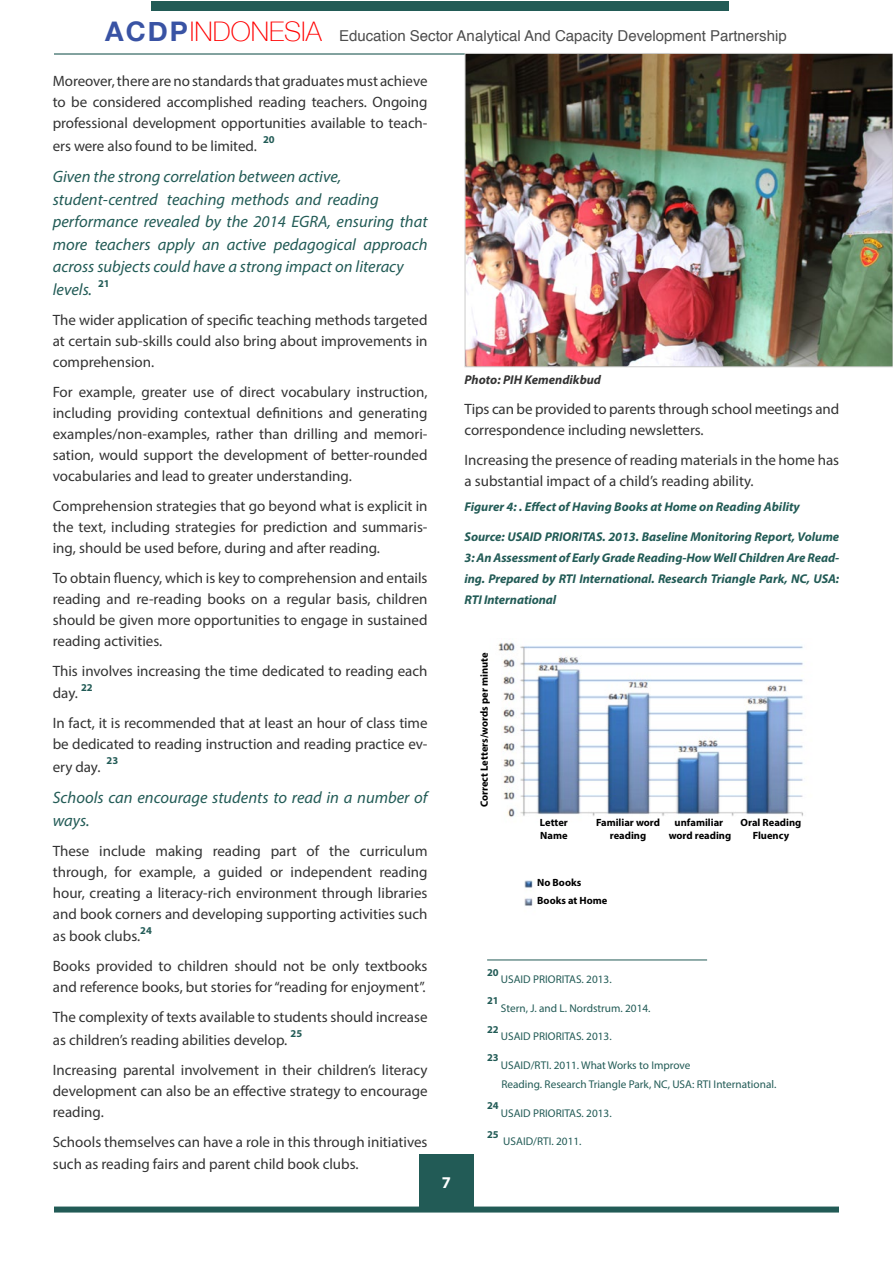
<style>
.page{position:relative;width:893px;height:1263px;background:#fff}
.page>*{position:absolute;margin:0;border:0;box-sizing:border-box;transform-origin:0 0}
.t1{font:italic 16.5px/22.5px "Myriad Pro";color:#225b56}
.t2{font:700 16.5px "Myriad Pro";color:#fff}
.t3{font:15px/21px "Myriad Pro";color:#333;text-align:justify}
.t4{font:15px "Helvetica";color:#4d4d4d}
.t5{font:italic 700 12.75px/21px "Myriad Pro";color:#225b56;text-align:justify}
.t6{font:italic 700 12.75px "Myriad Pro";color:#333}
.t7{font:11.25px/19.5px "Myriad Pro";color:#225b56}
.t8{font:700 10.5px/12.6px "Myriad Pro";color:#000;text-align:center}
.t9{font:700 10.5px "Myriad Pro";color:#225b56}
.s1{font-family:"Helvetica Neue";font-weight:700;font-size:27px;color:#3953a4}
.s2{font-family:"Helvetica Neue";font-weight:100;font-size:27px;color:#f00}
</style>
<div class="page">
<div style="left:151px;top:1px;width:578px;height:9px;background:#225b56"></div>
<hr style="left:54px;top:53px;width:785px;height:2px;background:#225b56">
<div style="left:54px;top:1206px;width:785px;height:6px;background:#225b56"></div>
<div style="left:419px;top:1154px;width:55px;height:54px;background:#225b56"></div>
<img style="left:467px;top:55px;width:424px;height:310px">
<div style="left:465px;top:53px;width:428px;height:314px;border:1px solid #ccc"></div>
<hr style="left:487px;top:960px;width:220px;height:1px;background:#225b56">
<img style="left:498px;top:642px;width:305px;height:264px">
<p class="t4" style="left:105px;top:24px;width:683px"><span class="s1">ACDP</span><span class="s2">INDONESIA</span> Education Sector Analytical And Capacity Development Partnership</p>
<p class="t3" style="left:53px;top:70px;width:376px">Moreover, there are no standards that graduates must achieve to be considered accomplished reading teachers. Ongoing professional development opportunities available to teach-</p>
<p class="t3" style="left:53px;top:135px;width:206px">ers were also found to be limited.</p>
<p class="t9" style="left:263px;top:133px;width:13px">20</p>
<p class="t1" style="left:53px;top:165px;width:376px">Given the strong correlation between active, student-centred teaching methods and reading performance revealed by the 2014 EGRA, ensuring that more teachers apply an active pedagogical approach across subjects could have a strong impact on literacy levels.</p>
<p class="t9" style="left:98px;top:277px;width:13px">21</p>
<p class="t3" style="left:53px;top:309px;width:376px">The wider application of specific teaching methods targeted at certain sub-skills could also bring about improvements in comprehension.</p>
<p class="t3" style="left:53px;top:381px;width:376px">For example, greater use of direct vocabulary instruction, including providing contextual definitions and generating examples/non-examples, rather than drilling and memori&shy;sation, would support the development of better-rounded vocabularies and lead to greater understanding.</p>
<p class="t3" style="left:53px;top:495px;width:376px">Comprehension strategies that go beyond what is explicit in the text, including strategies for prediction and summaris&shy;ing, should be used before, during and after reading.</p>
<p class="t3" style="left:53px;top:567px;width:376px">To obtain fluency, which is key to comprehension and entails reading and re-reading books on a regular basis, children should be given more opportunities to engage in sustained reading activities.</p>
<p class="t3" style="left:53px;top:659px;width:376px;line-height:22.5px">This involves increasing the time dedicated to reading each day.</p>
<p class="t9" style="left:81px;top:680px;width:13px">22</p>
<p class="t3" style="left:53px;top:712px;width:376px">In fact, it is recommended that at least an hour of class time be dedicated to reading instruction and reading practice ev-</p>
<p class="t3" style="left:53px;top:756px;width:49px">ery day.</p>
<p class="t9" style="left:107px;top:754px;width:13px">23</p>
<p class="t1" style="left:53px;top:786px;width:376px">Schools can encourage students to read in a number of ways.</p>
<p class="t3" style="left:53px;top:840px;width:376px">These include making reading part of the curriculum through, for example, a guided or independent reading hour, creating a literacy-rich environment through libraries and book corners and developing supporting activities such</p>
<p class="t3" style="left:53px;top:925px;width:89px">as book clubs.</p>
<p class="t9" style="left:140px;top:923px;width:13px">24</p>
<p class="t3" style="left:53px;top:955px;width:376px">Books provided to children should not be only textbooks and reference books, but stories for “reading for enjoyment”.</p>
<p class="t3" style="left:53px;top:1006px;width:376px;line-height:22.5px">The complexity of texts available to students should increase as children’s reading abilities develop.</p>
<p class="t9" style="left:291px;top:1027px;width:13px">25</p>
<p class="t3" style="left:53px;top:1059px;width:376px">Increasing parental involvement in their children’s literacy development can also be an effective strategy to encourage reading.</p>
<p class="t3" style="left:53px;top:1130px;width:376px;line-height:22.5px">Schools themselves can have a role in this through initiatives such as reading fairs and parent child book clubs.</p>
<p class="t2" style="left:442px;top:1171px;width:11px">7</p>
<p class="t6" style="left:464px;top:371px;width:138px">Photo: PIH Kemendikbud</p>
<p class="t3" style="left:464px;top:398px;width:376px">Tips can be provided to parents through school meetings and correspondence including newsletters.</p>
<p class="t3" style="left:464px;top:449px;width:376px">Increasing the presence of reading materials in the home has a substantial impact of a child’s reading ability.</p>
<p class="t5" style="left:464px;top:495px;width:337px">Figurer 4: . Effect of Having Books at Home on Reading Ability</p>
<p class="t5" style="left:464px;top:525px;width:376px">Source: USAID PRIORITAS. 2013. Baseline Monitoring Report, Volume 3: An Assessment of Early Grade Reading-How Well Children Are Read&shy;ing. Prepared by RTI International. Research Triangle Park, NC, USA:<br>RTI International</p>
<p class="t8" style="left:478px;top:807px;width:156px;rotate:-90deg">Correct Letters/words per minute</p>
<p class="t8" style="left:540px;top:816px;width:30px;text-align:left">Letter<br>Name</p>
<p class="t8" style="left:596px;top:816px;width:66px">Familiar word reading</p>
<p class="t8" style="left:669px;top:816px;width:64px">unfamiliar word reading</p>
<p class="t8" style="left:741px;top:816px;width:62px">Oral Reading<br>Fluency</p>
<p class="t8" style="left:537px;top:874px;width:72px;line-height:17.1px;text-align:left">No Books<br>Books at Home</p>
<p class="t9" style="left:487px;top:965px;width:13px">20</p>
<p class="t7" style="left:501px;top:970px;width:112px">USAID PRIORITAS. 2013.</p>
<p class="t9" style="left:487px;top:994px;width:13px">21</p>
<p class="t7" style="left:501px;top:998px;width:151px">Stern, J. and L. Nordstrum. 2014.</p>
<p class="t9" style="left:487px;top:1022px;width:13px">22</p>
<p class="t7" style="left:501px;top:1027px;width:112px">USAID PRIORITAS. 2013.</p>
<p class="t9" style="left:487px;top:1051px;width:13px">23</p>
<p class="t7" style="left:501px;top:1055px;width:277px">USAID/RTI. 2011. What Works to Improve<br>Reading. Research Triangle Park, NC, USA: RTI International.</p>
<p class="t9" style="left:487px;top:1099px;width:13px">24</p>
<p class="t7" style="left:501px;top:1103px;width:112px">USAID PRIORITAS. 2013.</p>
<p class="t9" style="left:487px;top:1127px;width:13px">25</p>
<p class="t7" style="left:503px;top:1132px;width:80px">USAID/RTI. 2011.</p>
</div>
